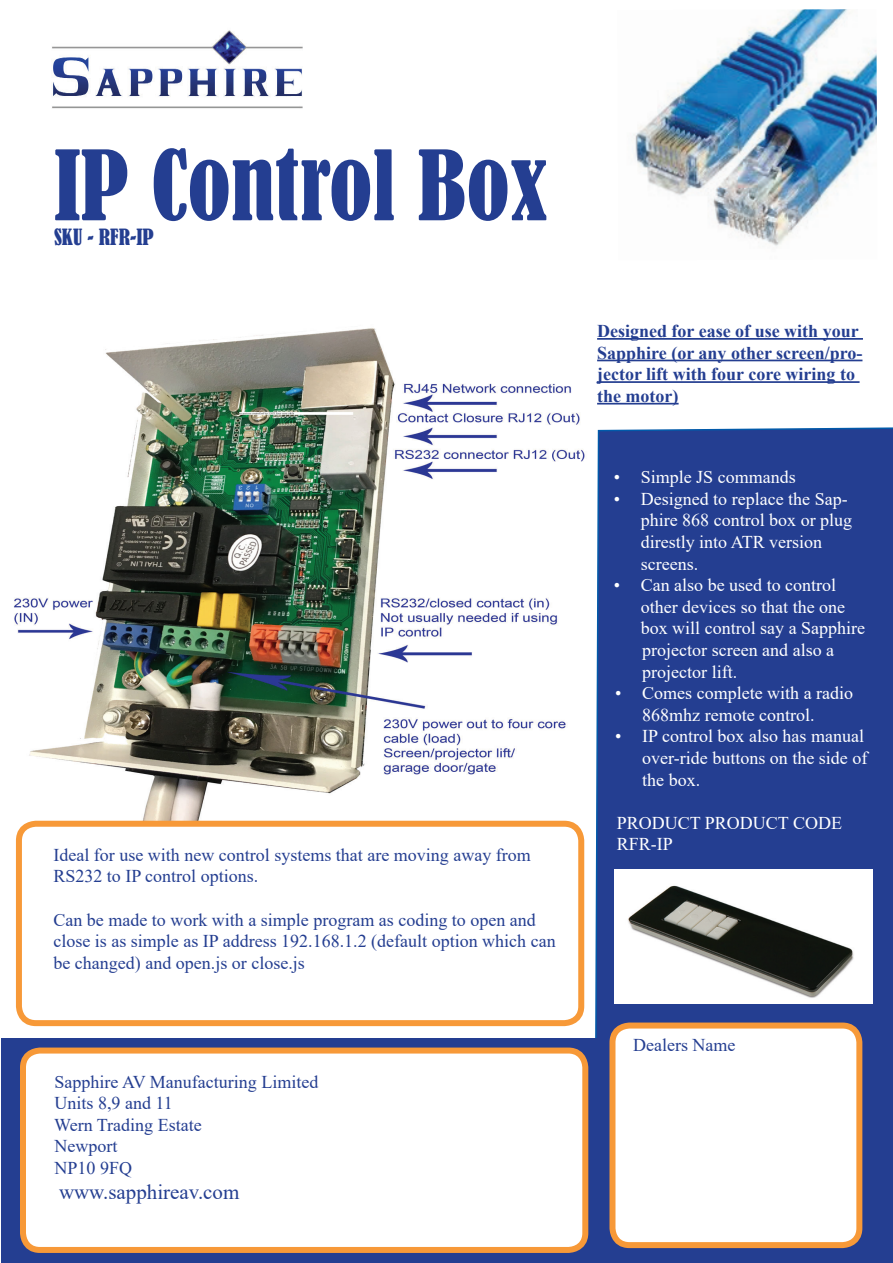
<style>
.page{position:relative;width:893px;height:1263px;background:#fff}
.page>*{position:absolute;margin:0;border:0;box-sizing:border-box;transform-origin:0 0}
.t1{font:condensed 90px "Bernard";color:#243e91}
.t2{font:21px "Times New Roman";color:#243e91}
.t3{font:condensed 21px "Bernard";color:#243e91}
.t4{font:18px/21.6px "Times New Roman";color:#fff}
.t5{font:18px/21.6px "Times New Roman";color:#243e91}
.t6{font:700 18px/21.6px "Times New Roman";color:#243e91}
</style>
<div class="page">
<img style="left:52px;top:30px;width:251px;height:79px">
<div style="left:595px;top:427px;width:298px;height:836px;background:#243e91"></div>
<img style="left:14px;top:328px;width:571px;height:576px">
<div style="left:1px;top:1038px;width:758px;height:225px;background:#243e91"></div>
<div style="left:612px;top:1025px;width:247px;height:220px;background:#fff;border-radius:17px"></div>
<div style="left:609px;top:1022px;width:253px;height:226px;border:6px solid #f79938;border-radius:17px"></div>
<div style="left:23px;top:1050px;width:562px;height:200px;background:#fff;border-radius:17px"></div>
<div style="left:20px;top:1047px;width:568px;height:206px;border:6px solid #f79938;border-radius:17px"></div>
<div style="left:19px;top:824px;width:562px;height:199px;background:#fff;border-radius:17px"></div>
<div style="left:16px;top:821px;width:568px;height:205px;border:6px solid #f79938;border-radius:17px"></div>
<hr style="left:597px;top:338px;width:266px;height:2px;background:#243e91">
<hr style="left:597px;top:360px;width:265px;height:1px;background:#243e91">
<hr style="left:597px;top:381px;width:263px;height:2px;background:#243e91">
<hr style="left:597px;top:403px;width:82px;height:1px;background:#243e91">
<img style="left:634px;top:9px;width:243px;height:237px">
<img style="left:615px;top:870px;width:257px;height:133px">
<h1 class="t1" style="left:54px;top:133px;width:496px">IP Control Box</h1>
<p class="t3" style="left:54px;top:225px;width:102px">SKU - RFR-IP</p>
<p class="t5" style="left:53px;top:843px;width:479px">Ideal for use with new control systems that are moving away from<br>RS232 to IP control options.</p>
<p class="t5" style="left:53px;top:908px;width:504px">Can be made to work with a simple program as coding to open and close is as simple as IP address 192.168.1.2 (default option which can be changed) and open.js or close.js</p>
<p class="t5" style="left:54px;top:1070px;width:266px">Sapphire AV Manufacturing Limited<br>Units 8,9 and 11<br>Wern Trading Estate<br>Newport<br>NP10 9FQ</p>
<p class="t2" style="left:59px;top:1177px;width:182px">www.sapphireav.com</p>
<p class="t6" style="left:597px;top:320px;width:267px">Designed for ease of use with your<br>Sapphire (or any other screen/pro&shy;jector lift with four core wiring to the motor)</p>
<p class="t4" style="left:614px;top:466px;width:184px">• Simple JS commands</p>
<p class="t4" style="left:641px;top:487px;width:213px;text-indent:-27px">• Designed to replace the Sap&shy;phire 868 control box or plug direstly into ATR version screens.</p>
<p class="t4" style="left:641px;top:574px;width:226px;text-indent:-27px">• Can also be used to control other devices so that the one box will control say a Sapphire projector screen and also a projector lift.</p>
<p class="t4" style="left:642px;top:682px;width:212px;text-indent:-27px">• Comes complete with a radio<br>868mhz remote control.</p>
<p class="t4" style="left:642px;top:725px;width:227px;text-indent:-27px">• IP control box also has manual over-ride buttons on the side of the box.</p>
<p class="t4" style="left:617px;top:811px;width:227px">PRODUCT PRODUCT CODE<br>RFR-IP</p>
<p class="t5" style="left:633px;top:1033px;width:104px">Dealers Name</p>
</div>
